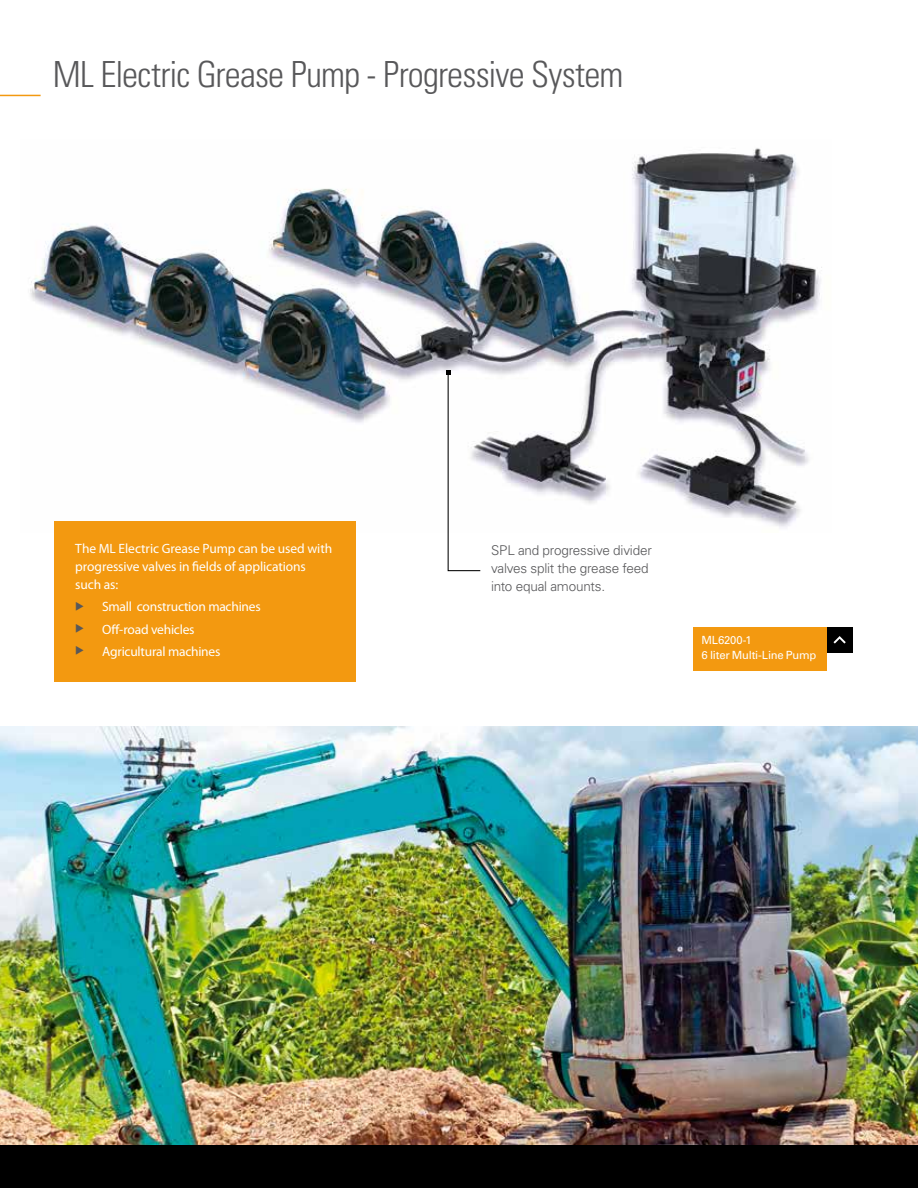
<style>
.page{position:relative;width:918px;height:1188px;background:#fff}
.page>*{position:absolute;margin:0;border:0;box-sizing:border-box;transform-origin:0 0}
.t1{font:300 condensed 36px "Univers LT Std";letter-spacing:-.02em;color:#58585a}
.t2{font:13.5px/18px "Myriad Pro";letter-spacing:-.01em;color:#fff}
.t3{font:300 13.5px/18px "Univers LT Std";letter-spacing:-.015em;color:#58585a}
.t4{font:11.25px/15px "Univers LT Std";letter-spacing:-.02em;color:#fff}
.s1{color:#58585a}
</style>
<div class="page">
<img style="left:30px;top:148px;width:792px;height:385px">
<div style="left:693px;top:627px;width:134px;height:44px;background:#f39910"></div>
<div style="left:54px;top:522px;width:301px;height:160px;background:#f39910"></div>
<svg style="left:446px;top:371px;width:35px;height:201px"></svg>
<img style="left:0;top:726px;width:918px;height:419px">
<div style="left:827px;top:628px;width:25px;height:25px;background:#000"></div>
<svg style="left:833px;top:636px;width:13px;height:8px"></svg>
<div style="left:0;top:1145px;width:918px;height:43px;background:#000"></div>
<hr style="left:0;top:95px;width:41px;height:1px;background:#f39910">
<h1 class="t1" style="left:53px;top:53px;width:572px">ML Electric Grease Pump - Progressive System</h1>
<p class="t2" style="left:75px;top:539px;width:258px">The ML Electric Grease Pump can be used with progressive valves in fields of applications such as:</p>
<p class="t2" style="left:75px;top:598px;width:187px"><span class="s1">◆</span> Small construction machines</p>
<p class="t2" style="left:75px;top:620px;width:121px"><span class="s1">◆</span> Off-road vehicles</p>
<p class="t2" style="left:75px;top:642px;width:147px"><span class="s1">◆</span> Agricultural machines</p>
<p class="t3" style="left:491px;top:542px;width:162px">SPL and progressive divider valves split the grease feed into equal amounts.</p>
<p class="t4" style="left:702px;top:633px;width:116px">ML6200-1<br>6 liter Multi-Line Pump</p>
</div>
